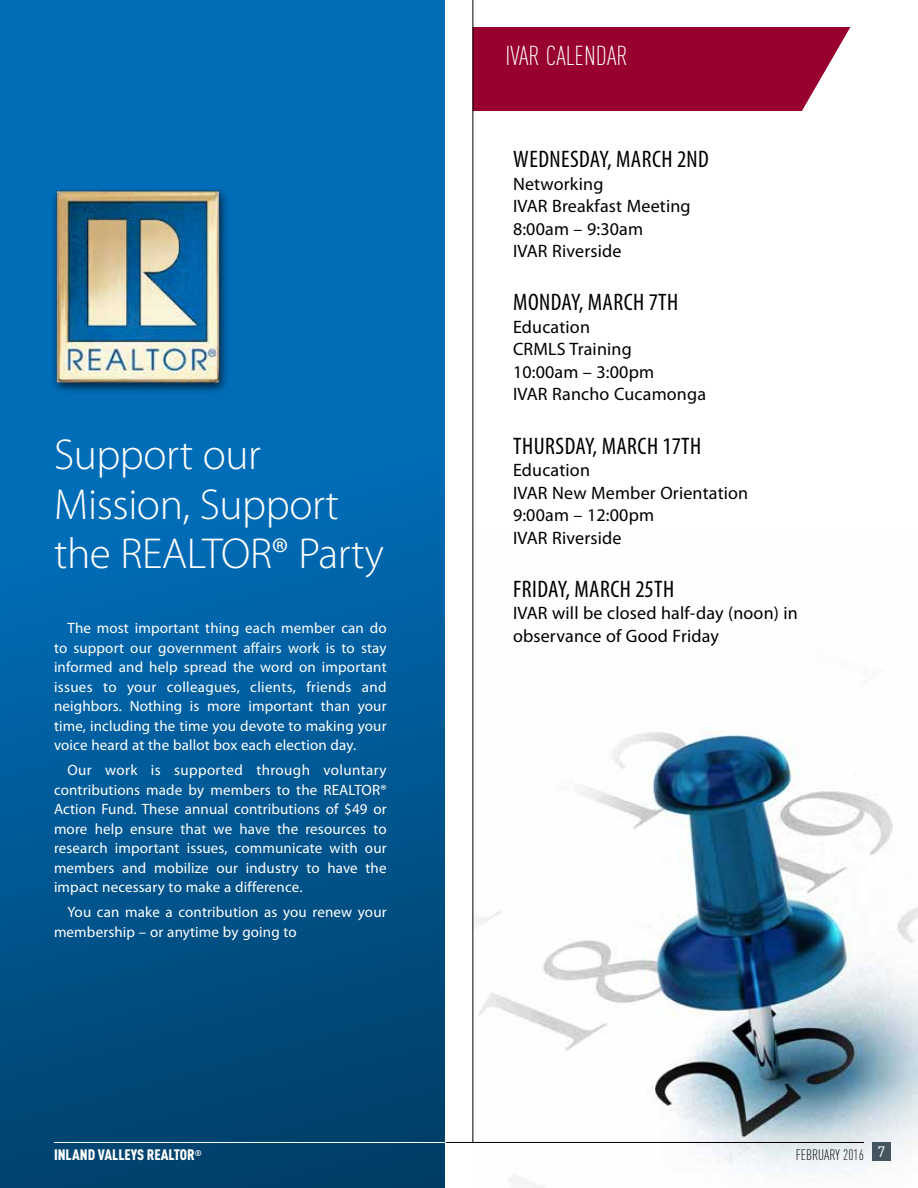
<style>
.page{position:relative;width:918px;height:1188px;background:#fff}
.page>*{position:absolute;margin:0;border:0;box-sizing:border-box;transform-origin:0 0}
.t1{font:300 43.5px/49.5px "Myriad Pro";letter-spacing:-.01em;color:#fff}
.t2{font:300 27px "DIN Cond";color:#fff}
.t3{font:condensed 24px "Myriad Pro";letter-spacing:.02em;color:#000}
.t4{font:18px/22.5px "Myriad Pro";letter-spacing:.01em;color:#000}
.t5{font:15px/19.5px "Myriad Pro";letter-spacing:.01em;color:#fff;text-align:justify}
.t6{font:900 15px "DIN Cond";color:#fff}
.t7{font:300 15px "DIN Cond";color:#000}
</style>
<div class="page">
<svg style="left:0;top:0;width:445px;height:1188px;background:#005e9e"></svg>
<img style="left:473px;top:534px;width:445px;height:654px">
<div style="left:473px;top:27px;width:377px;height:84px;background:#98002e"></div>
<hr style="left:472px;top:0;width:1px;height:1142px;background:#000">
<img style="left:48px;top:179px;width:182px;height:220px">
<hr style="left:446px;top:1142px;width:418px;height:1px;background:#000">
<hr style="left:54px;top:1142px;width:392px;height:1px;background:#fff">
<div style="left:872px;top:1142px;width:19px;height:19px;background:#455560"></div>
<h1 class="t1" style="left:54px;top:431px;width:331px">Support our<br>Mission, Support the REALTOR® Party</h1>
<p class="t5" style="left:54px;top:619px;width:334px;text-indent:14px">The most important thing each member can do to support our government affairs work is to stay informed and help spread the word on important issues to your colleagues, clients, friends and neighbors. Nothing is more important than your time, including the time you devote to making your voice heard at the ballot box each election day.</p>
<p class="t5" style="left:54px;top:761px;width:334px;text-indent:14px">Our work is supported through voluntary contributions made by members to the REALTOR® Action Fund. These annual contributions of $49 or more help ensure that we have the resources to research important issues, communicate with our members and mobilize our industry to have the impact necessary to make a difference.</p>
<p class="t5" style="left:54px;top:903px;width:334px;text-indent:14px">You can make a contribution as you renew your membership – or anytime by going to</p>
<h2 class="t2" style="left:505px;top:40px;width:124px">IVAR CALENDAR</h2>
<h3 class="t3" style="left:513px;top:145px;width:197px">WEDNESDAY, MARCH 2ND</h3>
<p class="t4" style="left:513px;top:173px;width:179px">Networking<br>IVAR Breakfast Meeting<br>8:00am – 9:30am<br>IVAR Riverside</p>
<h3 class="t3" style="left:513px;top:288px;width:167px">MONDAY, MARCH 7TH</h3>
<p class="t4" style="left:513px;top:316px;width:195px">Education<br>CRMLS Training<br>10:00am – 3:00pm<br>IVAR Rancho Cucamonga</p>
<h3 class="t3" style="left:513px;top:431px;width:190px">THURSDAY, MARCH 17TH</h3>
<p class="t4" style="left:513px;top:459px;width:237px">Education<br>IVAR New Member Orientation<br>9:00am – 12:00pm<br>IVAR Riverside</p>
<h3 class="t3" style="left:513px;top:574px;width:162px">FRIDAY, MARCH 25TH</h3>
<p class="t4" style="left:513px;top:602px;width:286px">IVAR will be closed half-day (noon) in observance of Good Friday</p>
<p class="t6" style="left:54px;top:1146px;width:149px">INLAND VALLEYS REALTOR<sup>®</sup></p>
<p class="t7" style="left:796px;top:1147px;width:91px">FEBRUARY 2016 <sup>7</sup></p>
</div>
